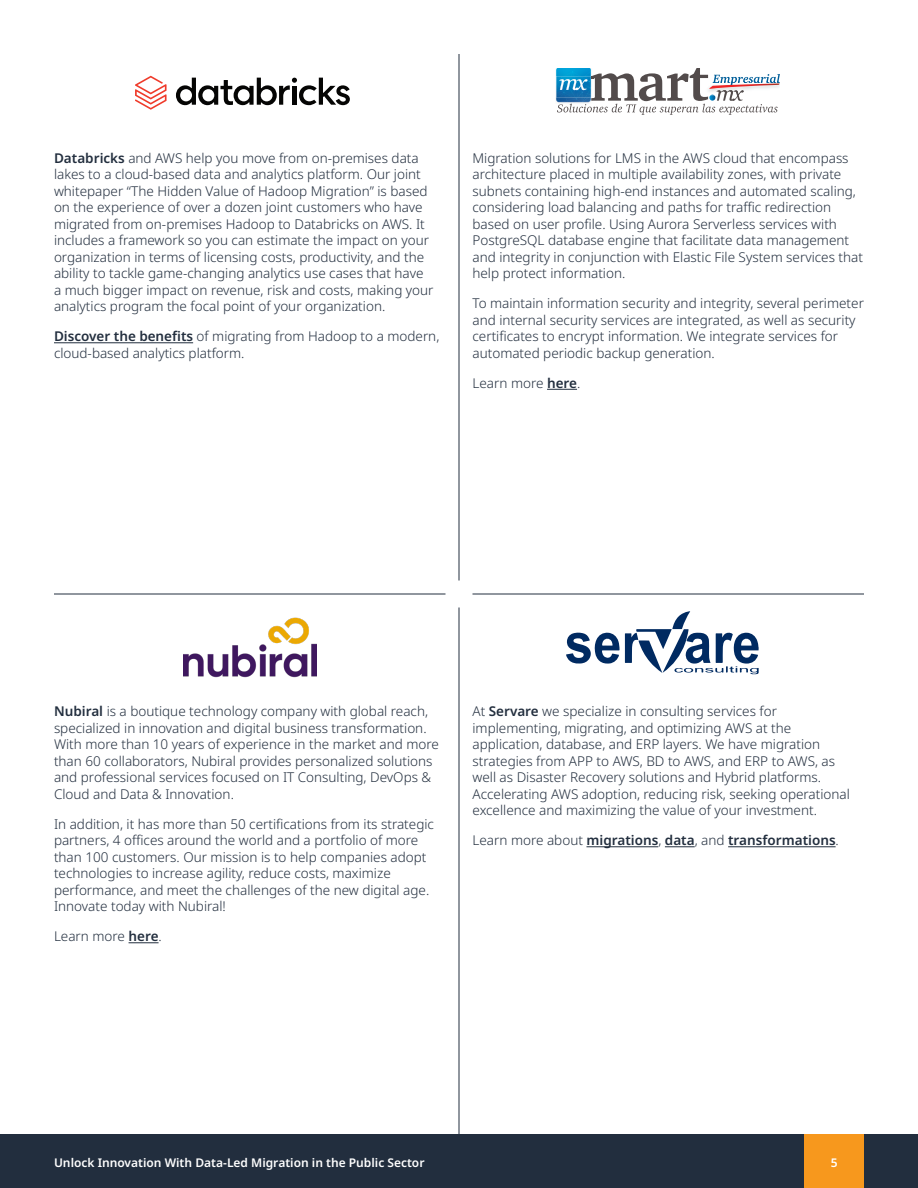
<style>
.page{position:relative;width:918px;height:1188px;background:#fff}
.page>*{position:absolute;margin:0;border:0;box-sizing:border-box;transform-origin:0 0}
.t1{font:300 13.5px/16.5px "Noto Sans";color:#222e3e}
.t2{font:600 13.5px "Noto Sans";color:#222e3e}
.t3{font:600 12px "Noto Sans";color:#fff}
.s1{font-weight:600}
.s2{font-weight:300}
</style>
<div class="page">
<hr style="left:459px;top:54px;width:1px;height:526px;background:#222e3e">
<hr style="left:459px;top:608px;width:1px;height:526px;background:#222e3e">
<hr style="left:54px;top:594px;width:392px;height:1px;background:#222e3e">
<hr style="left:472px;top:594px;width:392px;height:1px;background:#222e3e">
<div style="left:0;top:1134px;width:918px;height:54px;background:#222e3e"></div>
<div style="left:804px;top:1134px;width:60px;height:54px;background:#f7981d"></div>
<hr style="left:54px;top:342px;width:139px;height:1px;background:#222e3e">
<svg style="left:135px;top:76px;width:32px;height:34px"></svg>
<svg style="left:176px;top:78px;width:174px;height:27px"></svg>
<hr style="left:547px;top:389px;width:30px;height:1px;background:#222e3e">
<img style="left:555px;top:68px;width:2px;height:34px">
<img style="left:556px;top:76px;width:1px;height:21px">
<svg style="left:557px;top:68px;width:223px;height:47px"></svg>
<hr style="left:129px;top:942px;width:30px;height:1px;background:#222e3e">
<img style="left:183px;top:617px;width:133px;height:61px">
<hr style="left:586px;top:846px;width:72px;height:1px;background:#222e3e">
<hr style="left:665px;top:846px;width:30px;height:1px;background:#222e3e">
<hr style="left:728px;top:846px;width:108px;height:1px;background:#222e3e">
<svg style="left:566px;top:611px;width:193px;height:63px"></svg>
<p class="t1" style="left:54px;top:150px;width:381px"><span class="s1">Databricks</span> and AWS help you move from on-premises data lakes to a cloud-based data and analytics platform. Our joint whitepaper “The Hidden Value of Hadoop Migration” is based on the experience of over a dozen joint customers who have migrated from on-premises Hadoop to Databricks on AWS. It includes a framework so you can estimate the impact on your organization in terms of licensing costs, productivity, and the ability to tackle game-changing analytics use cases that have a much bigger impact on revenue, risk and costs, making your analytics program the focal point of your organization.</p>
<p class="t1" style="left:54px;top:329px;width:387px"><span class="s1">Discover the benefits</span> of migrating from Hadoop to a modern, cloud-based analytics platform.</p>
<p class="t1" style="left:472px;top:150px;width:392px">Migration solutions for LMS in the AWS cloud that encompass architecture placed in multiple availability zones, with private subnets containing high-end instances and automated scaling, considering load balancing and paths for traffic redirection based on user profile. Using Aurora Serverless services with PostgreSQL database engine that facilitate data management and integrity in conjunction with Elastic File System services that help protect information.</p>
<p class="t1" style="left:472px;top:296px;width:393px">To maintain information security and integrity, several perimeter and internal security services are integrated, as well as security certificates to encrypt information. We integrate services for automated periodic backup generation.</p>
<p class="t1" style="left:472px;top:375px;width:109px">Learn more <span class="s1">here</span>.</p>
<p class="t1" style="left:54px;top:704px;width:387px"><span class="s1">Nubiral</span> is a boutique technology company with global reach, specialized in innovation and digital business transformation.<br>With more than 10 years of experience in the market and more than 60 collaborators, Nubiral provides personalized solutions and professional services focused on IT Consulting, DevOps &amp; Cloud and Data &amp; Innovation.</p>
<p class="t1" style="left:54px;top:816px;width:381px">In addition, it has more than 50 certifications from its strategic partners, 4 offices around the world and a portfolio of more than 100 customers. Our mission is to help companies adopt technologies to increase agility, reduce costs, maximize performance, and meet the challenges of the new digital age.<br>Innovate today with Nubiral!</p>
<p class="t1" style="left:54px;top:929px;width:109px">Learn more <span class="s1">here</span>.</p>
<p class="t1" style="left:472px;top:704px;width:379px">At <span class="s1">Servare</span> we specialize in consulting services for implementing, migrating, and optimizing AWS at the application, database, and ERP layers. We have migration strategies from APP to AWS, BD to AWS, and ERP to AWS, as well as Disaster Recovery solutions and Hybrid platforms.<br>Accelerating AWS adoption, reducing risk, seeking operational excellence and maximizing the value of your investment.</p>
<p class="t2" style="left:472px;top:831px;width:368px"><span class="s2">Learn more about</span> migrations<span class="s2">,</span> data<span class="s2">, and</span> transformations<span class="s2">.</span></p>
<p class="t3" style="left:54px;top:1155px;width:372px">Unlock Innovation With Data-Led Migration in the Public Sector</p>
<p class="t3" style="left:831px;top:1155px;width:8px">5</p>
</div>
